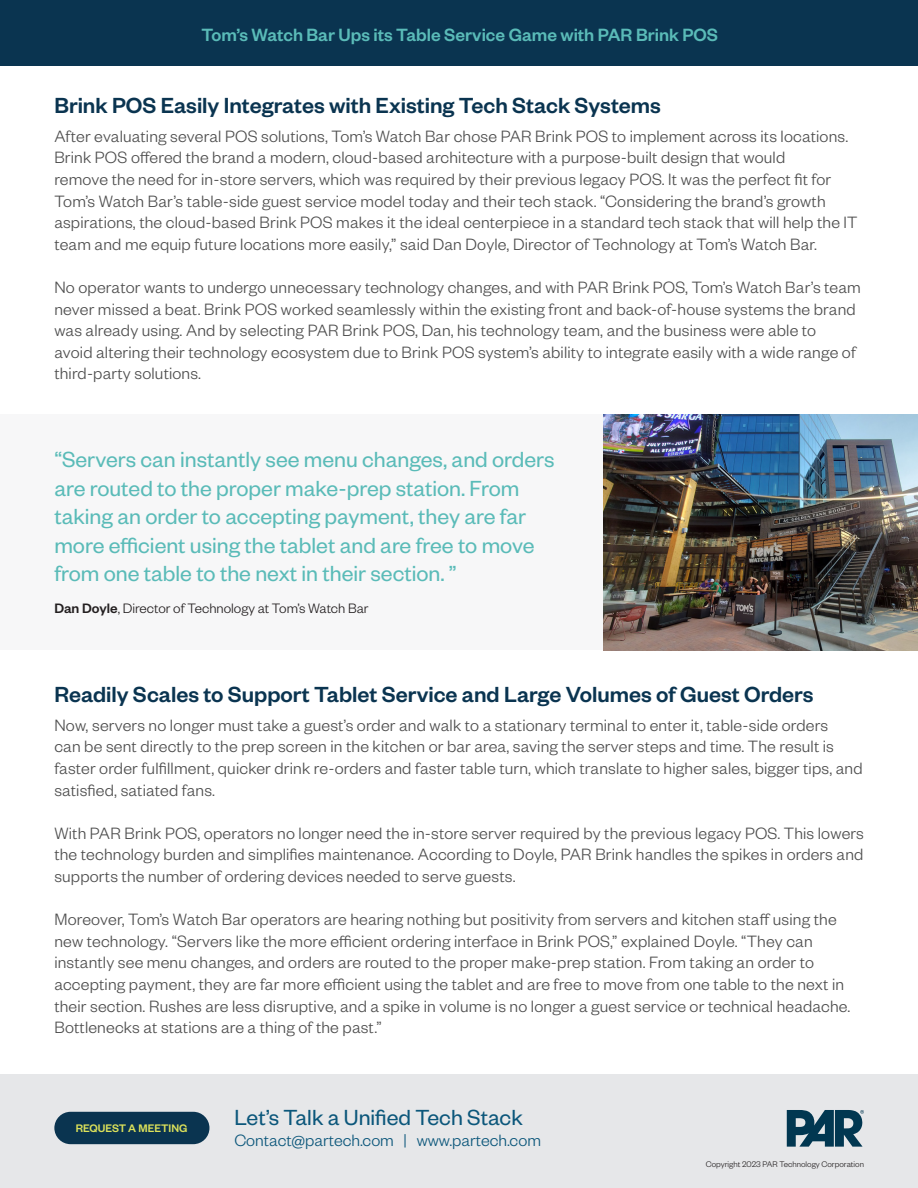
<style>
.page{position:relative;width:918px;height:1188px;background:#fff}
.page>*{position:absolute;margin:0;border:0;box-sizing:border-box;transform-origin:0 0}
.t1{font:24px/28.5px "Founders Grotesk";color:#5abbb8}
.t2{font:500 24px "Founders Grotesk";color:#0a3450}
.t3{font:24px "Founders Grotesk";color:#0c577b}
.t4{font:500 19.5px "Founders Grotesk";color:#5abbb8}
.t5{font:300 18px/21.6px "Founders Grotesk";letter-spacing:.01em;color:#4d4d4d}
.t6{font:300 18px "Founders Grotesk";color:#0c577b}
.t7{font:300 15px "Founders Grotesk";color:#231f20}
.t8{font:500 12px "Founders Grotesk";color:#dce15a}
.t9{font:300 9px "Founders Grotesk";color:#231f20}
.s1{font-weight:500}
</style>
<div class="page">
<div style="left:0;top:0;width:918px;height:65px;background:#0a3450"></div>
<div style="left:0;top:1074px;width:918px;height:114px;background:#e6e7e9"></div>
<div style="left:54px;top:1112px;width:155px;height:32px;background:#0a3450;border-radius:16px"></div>
<svg style="left:787px;top:1110px;width:77px;height:37px"></svg>
<div style="left:0;top:415px;width:918px;height:235px;background:#f7f7f8"></div>
<img style="left:604px;top:415px;width:314px;height:235px">
<p class="t4" style="left:201px;top:23px;width:518px">Tom’s Watch Bar Ups its Table Service Game with PAR Brink POS</p>
<p class="t2" style="left:54px;top:91px;width:608px">Brink POS Easily Integrates with Existing Tech Stack Systems</p>
<p class="t5" style="left:54px;top:124px;width:805px">After evaluating several POS solutions, Tom’s Watch Bar chose PAR Brink POS to implement across its locations.<br>Brink POS offered the brand a modern, cloud-based architecture with a purpose-built design that would<br>remove the need for in-store servers, which was required by their previous legacy POS. It was the perfect fit for Tom’s Watch Bar’s table-side guest service model today and their tech stack. “Considering the brand’s growth aspirations, the cloud-based Brink POS makes it the ideal centerpiece in a standard tech stack that will help the IT team and me equip future locations more easily,” said Dan Doyle, Director of Technology at Tom’s Watch Bar.</p>
<p class="t5" style="left:54px;top:276px;width:808px">No operator wants to undergo unnecessary technology changes, and with PAR Brink POS, Tom’s Watch Bar’s team never missed a beat. Brink POS worked seamlessly within the existing front and back-of-house systems the brand was already using. And by selecting PAR Brink POS, Dan, his technology team, and the business were able to</p>
<p class="t5" style="left:54px;top:340px;width:803px">avoid altering their technology ecosystem due to Brink POS system’s ability to integrate easily with a wide range of third-party solutions.</p>
<p class="t1" style="left:54px;top:444px;width:502px">“Servers can instantly see menu changes, and orders are routed to the proper make-prep station. From taking an order to accepting payment, they are far more efficient using the tablet and are free to move from one table to the next in their section. ”</p>
<p class="t7" style="left:54px;top:599px;width:316px"><span class="s1">Dan Doyle</span>, Director of Technology at Tom’s Watch Bar</p>
<p class="t2" style="left:54px;top:680px;width:761px">Readily Scales to Support Tablet Service and Large Volumes of Guest Orders</p>
<p class="t5" style="left:54px;top:713px;width:810px">Now, servers no longer must take a guest’s order and walk to a stationary terminal to enter it, table-side orders<br>can be sent directly to the prep screen in the kitchen or bar area, saving the server steps and time. The result is faster order fulfillment, quicker drink re-orders and faster table turn, which translate to higher sales, bigger tips, and satisfied, satiated fans.</p>
<p class="t5" style="left:54px;top:821px;width:811px;text-align:justify">With PAR Brink POS, operators no longer need the in-store server required by the previous legacy POS. This lowers the technology burden and simplifies maintenance. According to Doyle, PAR Brink handles the spikes in orders and supports the number of ordering devices needed to serve guests.</p>
<p class="t5" style="left:54px;top:908px;width:798px">Moreover, Tom’s Watch Bar operators are hearing nothing but positivity from servers and kitchen staff using the new technology. “Servers like the more efficient ordering interface in Brink POS,” explained Doyle. “They can instantly see menu changes, and orders are routed to the proper make-prep station. From taking an order to accepting payment, they are far more efficient using the tablet and are free to move from one table to the next in their section. Rushes are less disruptive, and a spike in volume is no longer a guest service or technical headache.<br>Bottlenecks at stations are a thing of the past.”</p>
<p class="t8" style="left:76px;top:1120px;width:113px">REQUEST A MEETING</p>
<p class="t3" style="left:234px;top:1102px;width:290px">Let’s Talk a Unified Tech Stack</p>
<p class="t6" style="left:234px;top:1130px;width:308px">Contact@partech.com | www.partech.com</p>
<p class="t9" style="left:706px;top:1159px;width:160px">Copyright 2023 PAR Technology Corporation</p>
</div>
